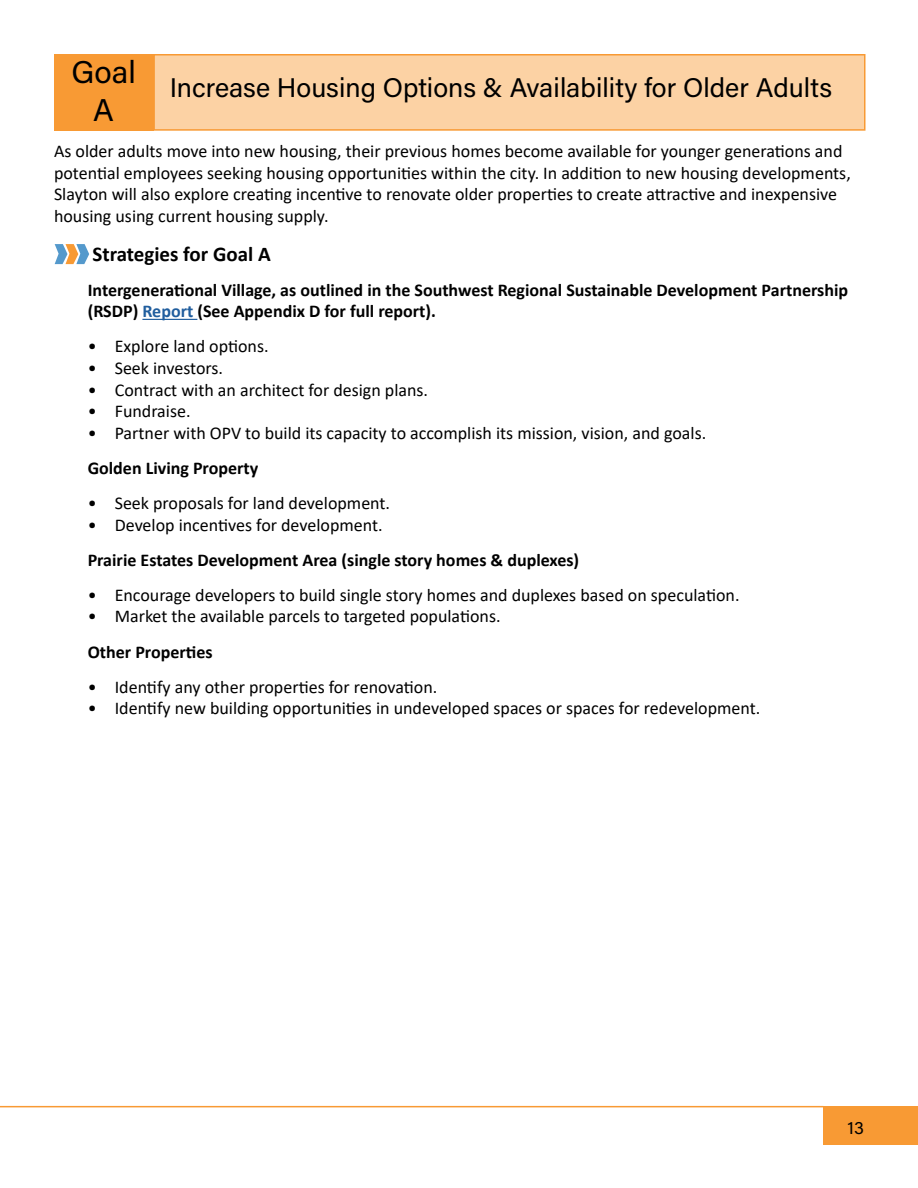
<style>
.page{position:relative;width:918px;height:1188px;background:#fff}
.page>*{position:absolute;margin:0;border:0;box-sizing:border-box;transform-origin:0 0}
.t1{font:31.5px/37.8px "Acumin Variable Concept";color:#000;text-align:center}
.t2{font:27px "Acumin Variable Concept";color:#000}
.t3{font:700 21px "Calibri";color:#000}
.t4{font:18px/21.6px "Calibri";color:#000}
.t5{font:700 18px/21.6px "Calibri";color:#000}
.t6{font:18px "Acumin Variable Concept";color:#000}
.s1{color:#215e9e}
</style>
<div class="page">
<hr style="left:0;top:1106px;width:824px;height:1px;background:#f89a34">
<div style="left:54px;top:54px;width:99px;height:77px;background:#f89a34"></div>
<div style="left:154px;top:55px;width:711px;height:75px;background:#fcd2a4"></div>
<div style="left:153px;top:54px;width:713px;height:77px;border:2px solid #f89a34"></div>
<hr style="left:142px;top:319px;width:55px;height:1px;background:#215e9e">
<svg style="left:55px;top:244px;width:34px;height:20px"></svg>
<div style="left:824px;top:1106px;width:94px;height:39px;background:#f89a34"></div>
<h1 class="t1" style="left:71px;top:56px;width:66px">Goal<br>A</h1>
<h2 class="t2" style="left:170px;top:76px;width:664px">Increase Housing Options &amp; Availability for Older Adults</h2>
<p class="t4" style="left:54px;top:140px;width:798px">As older adults move into new housing, their previous homes become available for younger generations and potential employees seeking housing opportunities within the city. In addition to new housing developments, Slayton will also explore creating incentive to renovate older properties to create attractive and inexpensive housing using current housing supply.</p>
<p class="t3" style="left:92px;top:246px;width:180px">Strategies for Goal A</p>
<p class="t5" style="left:88px;top:279px;width:762px">Intergenerational Village, as outlined in the Southwest Regional Sustainable Development Partnership (RSDP) <span class="s1">Report</span> (See Appendix D for full report).</p>
<p class="t4" style="left:88px;top:335px;width:182px">• Explore land options.</p>
<p class="t4" style="left:88px;top:357px;width:137px">• Seek investors.</p>
<p class="t4" style="left:88px;top:378px;width:342px">• Contract with an architect for design plans.</p>
<p class="t4" style="left:88px;top:400px;width:104px">• Fundraise.</p>
<p class="t4" style="left:88px;top:422px;width:620px">• Partner with OPV to build its capacity to accomplish its mission, vision, and goals.</p>
<p class="t5" style="left:88px;top:457px;width:172px">Golden Living Property</p>
<p class="t4" style="left:88px;top:492px;width:304px">• Seek proposals for land development.</p>
<p class="t4" style="left:88px;top:513px;width:296px">• Develop incentives for development.</p>
<p class="t5" style="left:88px;top:549px;width:493px">Prairie Estates Development Area (single story homes &amp; duplexes)</p>
<p class="t4" style="left:88px;top:584px;width:653px">• Encourage developers to build single story homes and duplexes based on speculation.</p>
<p class="t4" style="left:88px;top:605px;width:414px">• Market the available parcels to targeted populations.</p>
<p class="t5" style="left:88px;top:641px;width:126px">Other Properties</p>
<p class="t4" style="left:88px;top:675px;width:351px">• Identify any other properties for renovation.</p>
<p class="t4" style="left:88px;top:697px;width:674px">• Identify new building opportunities in undeveloped spaces or spaces for redevelopment.</p>
<p class="t6" style="left:848px;top:1120px;width:18px">13</p>
</div>
